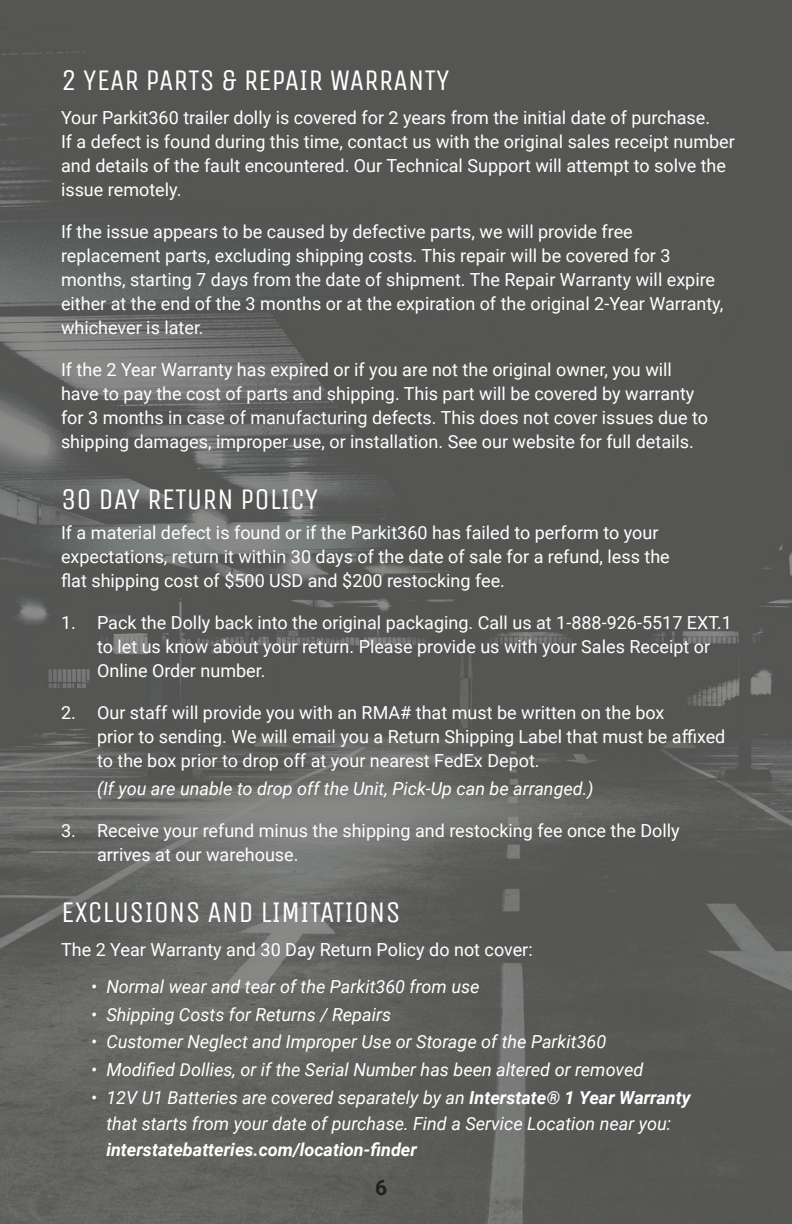
<style>
.page{position:relative;width:792px;height:1224px;background:#fff}
.page>*{position:absolute;margin:0;border:0;box-sizing:border-box;transform-origin:0 0}
.Subheadline{font:30px "Unica One";color:#fff}
.t1{font:700 21px "Roboto";color:#231f20}
.List_Text{font:18px/24px "Roboto";color:#fff}
.t2{font:italic 18px/26px "Roboto";color:#fff}
.s1{font-weight:700}
</style>
<div class="page">
<img style="left:0;top:0;width:792px;height:1224px">
<p class="Subheadline" style="left:61px;top:62px;width:390px">2 YEAR PARTS &amp; REPAIR WARRANTY</p>
<p class="List_Text" style="left:61px;top:104px;width:675px">Your Parkit360 trailer dolly is covered for 2 years from the initial date of purchase.<br>If a defect is found during this time, contact us with the original sales receipt number and details of the fault encountered. Our Technical Support will attempt to solve the issue remotely.</p>
<p class="List_Text" style="left:61px;top:218px;width:664px">If the issue appears to be caused by defective parts, we will provide free replacement parts, excluding shipping costs. This repair will be covered for 3 months, starting 7 days from the date of shipment. The Repair Warranty will expire either at the end of the 3 months or at the expiration of the original 2-Year Warranty, whichever is later.</p>
<p class="List_Text" style="left:61px;top:356px;width:649px">If the 2 Year Warranty has expired or if you are not the original owner, you will have to pay the cost of parts and shipping. This part will be covered by warranty for 3 months in case of manufacturing defects. This does not cover issues due to shipping damages, improper use, or installation. See our website for full details.</p>
<p class="Subheadline" style="left:61px;top:481px;width:259px">30 DAY RETURN POLICY</p>
<p class="List_Text" style="left:61px;top:519px;width:610px">If a material defect is found or if the Parkit360 has failed to perform to your expectations, return it within 30 days of the date of sale for a refund, less the flat shipping cost of $500 USD and $200 restocking fee.</p>
<p class="List_Text" style="left:97px;top:609px;width:636px;text-indent:-36px">1. Pack the Dolly back into the original packaging. Call us at 1-888-926-5517 EXT.1 to let us know about your return. Please provide us with your Sales Receipt or<br>Online Order number.</p>
<p class="List_Text" style="left:97px;top:699px;width:630px;text-indent:-36px">2. Our staff will provide you with an RMA# that must be written on the box<br>prior to sending. We will email you a Return Shipping Label that must be affixed to the box prior to drop off at your nearest FedEx Depot.</p>
<p class="t2" style="left:97px;top:774px;width:498px">(If you are unable to drop off the Unit, Pick-Up can be arranged.)</p>
<p class="List_Text" style="left:97px;top:817px;width:584px;text-indent:-36px">3. Receive your refund minus the shipping and restocking fee once the Dolly arrives at our warehouse.</p>
<p class="Subheadline" style="left:61px;top:894px;width:341px">EXCLUSIONS AND LIMITATIONS</p>
<p class="List_Text" style="left:61px;top:936px;width:473px">The 2 Year Warranty and 30 Day Return Policy do not cover:</p>
<p class="t2" style="left:91px;top:973px;width:390px">• Normal wear and tear of the Parkit360 from use</p>
<p class="t2" style="left:91px;top:1001px;width:302px">• Shipping Costs for Returns / Repairs</p>
<p class="t2" style="left:91px;top:1028px;width:517px">• Customer Neglect and Improper Use or Storage of the Parkit360</p>
<p class="t2" style="left:91px;top:1056px;width:554px">• Modified Dollies, or if the Serial Number has been altered or removed</p>
<p class="t2" style="left:106px;top:1083px;width:586px;text-indent:-15px">• 12V U1 Batteries are covered separately by an <span class="s1">Interstate® 1 Year Warranty </span>that starts from your date of purchase. Find a Service Location near you: <span class="s1">interstatebatteries.com/location-finder</span></p>
<p class="t1" style="left:375px;top:1173px;width:14px">6</p>
</div>
